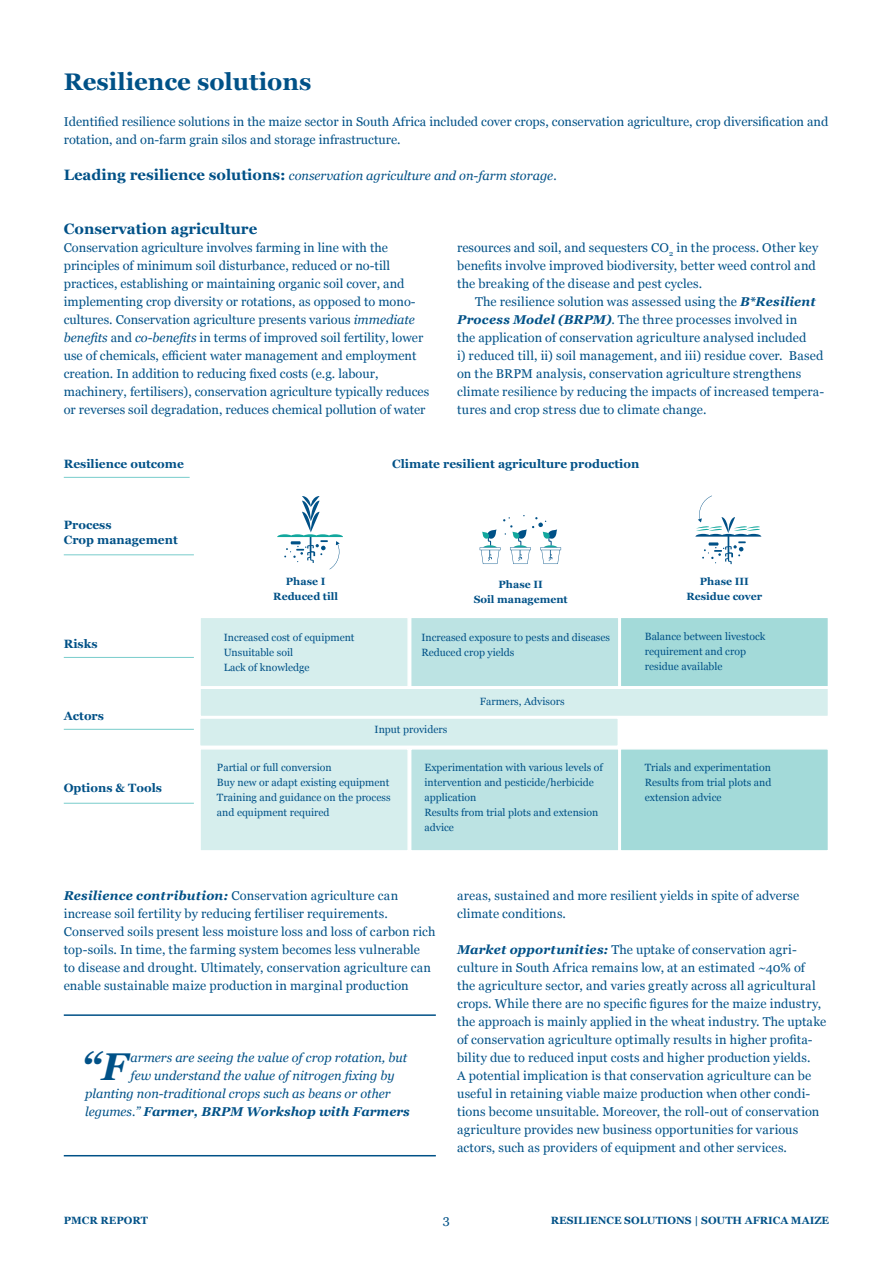
<style>
.page{position:relative;width:893px;height:1263px;background:#fff}
.page>*{position:absolute;margin:0;border:0;box-sizing:border-box;transform-origin:0 0}
.leipis{font:italic 700 38.7px "Georgia";color:#005187}
.valiotsikko_iso{font:700 24px "Georgia";color:#005187}
.leipis-2{font:700 15px "Georgia";color:#005187}
.leipis-3{font:12.75px/18px "Georgia";color:#005187}
.leipis_sis{font:12.75px/18px "Georgia";letter-spacing:.01em;color:#005187}
.leipis-4{font:italic 12.75px "Georgia";color:#005187}
.leipis-5{font:italic 700 12.75px "Georgia";color:#005187}
.leipis-6{font:700 12px "Georgia";color:#005187}
.leipis-7{font:10.5px/15px "Georgia";color:#005187}
.leipis-8{font:700 10.5px "Georgia";color:#005187}
.s1{font-weight:700;font-style:normal;font-size:15px}
.s2{font-style:italic}
.s3{font-weight:700;font-style:italic}
.s4{font-weight:400}
</style>
<div class="page">
<div style="left:199px;top:617px;width:210px;height:70px;background:#d6eeed;border:2px solid #fff"></div>
<div style="left:620px;top:617px;width:209px;height:70px;background:#a3dad9;border:2px solid #fff"></div>
<div style="left:410px;top:617px;width:210px;height:70px;background:#bce3e3;border:2px solid #fff"></div>
<div style="left:199px;top:687px;width:630px;height:30px;background:#d6eeed;border:2px solid #fff"></div>
<div style="left:199px;top:717px;width:420px;height:30px;background:#d6eeed;border:2px solid #fff"></div>
<div style="left:199px;top:748px;width:210px;height:104px;background:#d6eeed;border:2px solid #fff"></div>
<div style="left:620px;top:748px;width:209px;height:104px;background:#a3dad9;border:2px solid #fff"></div>
<div style="left:410px;top:748px;width:210px;height:104px;background:#bce3e3;border:2px solid #fff"></div>
<hr style="left:64px;top:657px;width:130px;height:1px;background:#78cccb">
<hr style="left:64px;top:554px;width:130px;height:1px;background:#78cccb">
<hr style="left:64px;top:729px;width:130px;height:1px;background:#78cccb">
<hr style="left:64px;top:803px;width:130px;height:1px;background:#78cccb">
<hr style="left:64px;top:477px;width:126px;height:1px;background:#78cccb">
<svg style="left:480px;top:515px;width:81px;height:49px"></svg>
<svg style="left:695px;top:496px;width:66px;height:68px"></svg>
<svg style="left:277px;top:496px;width:66px;height:73px"></svg>
<hr style="left:64px;top:1014px;width:372px;height:2px;background:#005187">
<hr style="left:64px;top:1155px;width:372px;height:1px;background:#005187">
<p class="valiotsikko_iso" style="left:64px;top:64px;width:249px">Resilience solutions</p>
<p class="leipis-3" style="left:64px;top:112px;width:766px">Identified resilience solutions in the maize sector in South Africa included cover crops, conservation agriculture, crop diversification and rotation, and on-farm grain silos and storage infrastructure.</p>
<p class="leipis-4" style="left:64px;top:166px;width:494px"><span class="s1">Leading resilience solutions:</span> conservation agriculture and on-farm storage.</p>
<p class="leipis-2" style="left:64px;top:218px;width:195px">Conservation agriculture</p>
<p class="leipis-3" style="left:64px;top:238px;width:367px">Conservation agriculture involves farming in line with the principles of minimum soil disturbance, reduced or no-till practices, establishing or maintaining organic soil cover, and implementing crop diversity or rotations, as opposed to mono&shy;cultures. Conservation agriculture presents various <span class="s2">immediate benefits</span> and <span class="s2">co-benefits</span> in terms of improved soil fertility, lower use of chemicals, efficient water management and employment creation. In addition to reducing fixed costs (e.g. labour, machinery, fertilisers), conservation agriculture typically reduces or reverses soil degradation, reduces chemical pollution of water</p>
<p class="leipis-3" style="left:457px;top:238px;width:363px">resources and soil, and sequesters CO<sub>2</sub> in the process. Other key benefits involve improved biodiversity, better weed control and the breaking of the disease and pest cycles.</p>
<p class="leipis_sis" style="left:457px;top:292px;width:368px;text-indent:18px">The resilience solution was assessed using the <span class="s3">B*Resilient Process Model (BRPM)</span>. The three processes involved in<br>the application of conservation agriculture analysed included<br>i) reduced till, ii) soil management, and iii) residue cover. Based on the BRPM analysis, conservation agriculture strengthens climate resilience by reducing the impacts of increased tempera&shy;tures and crop stress due to climate change.</p>
<p class="leipis-6" style="left:64px;top:455px;width:122px">Resilience outcome</p>
<p class="leipis-6" style="left:64px;top:516px;width:49px">Process</p>
<p class="leipis-6" style="left:64px;top:531px;width:116px">Crop management</p>
<p class="leipis-6" style="left:64px;top:635px;width:35px">Risks</p>
<p class="leipis-6" style="left:64px;top:707px;width:42px">Actors</p>
<p class="leipis-6" style="left:64px;top:779px;width:100px">Options &amp; Tools</p>
<p class="leipis-6" style="left:392px;top:455px;width:249px">Climate resilient agriculture production</p>
<p class="leipis-8" style="left:286px;top:573px;width:41px">Phase I</p>
<p class="leipis-8" style="left:273px;top:588px;width:66px">Reduced till</p>
<p class="leipis-7" style="left:224px;top:630px;width:132px">Increased cost of equipment</p>
<p class="leipis-7" style="left:224px;top:645px;width:71px">Unsuitable soil</p>
<p class="leipis-7" style="left:224px;top:660px;width:87px">Lack of knowledge</p>
<p class="leipis-8" style="left:499px;top:576px;width:46px">Phase II</p>
<p class="leipis-8" style="left:474px;top:591px;width:96px">Soil management</p>
<p class="leipis-7" style="left:421px;top:630px;width:190px">Increased exposure to pests and diseases</p>
<p class="leipis-7" style="left:421px;top:645px;width:95px">Reduced crop yields</p>
<p class="leipis-7" style="left:375px;top:721px;width:74px">Input providers</p>
<p class="leipis-7" style="left:480px;top:693px;width:86px">Farmers, Advisors</p>
<p class="leipis-8" style="left:700px;top:573px;width:50px">Phase III</p>
<p class="leipis-8" style="left:686px;top:588px;width:77px">Residue cover</p>
<p class="leipis-7" style="left:645px;top:628px;width:122px">Balance between livestock requirement and crop residue available</p>
<p class="leipis-7" style="left:217px;top:759px;width:116px">Partial or full conversion</p>
<p class="leipis-7" style="left:217px;top:774px;width:174px">Buy new or adapt existing equipment</p>
<p class="leipis-7" style="left:217px;top:789px;width:175px">Training and guidance on the process and equipment required</p>
<p class="leipis-7" style="left:424px;top:759px;width:180px">Experimentation with various levels of intervention and pesticide/herbicide application</p>
<p class="leipis-7" style="left:424px;top:804px;width:175px">Results from trial plots and extension advice</p>
<p class="leipis-7" style="left:645px;top:759px;width:128px">Trials and experimentation</p>
<p class="leipis-7" style="left:645px;top:774px;width:128px">Results from trial plots and extension advice</p>
<p class="leipis-3" style="left:64px;top:886px;width:373px"><span class="s3">Resilience contribution:</span> Conservation agriculture can increase soil fertility by reducing fertiliser requirements.<br>Conserved soils present less moisture loss and loss of carbon rich top-soils. In time, the farming system becomes less vulnerable<br>to disease and drought. Ultimately, conservation agriculture can enable sustainable maize production in marginal production</p>
<p class="leipis-3" style="left:457px;top:886px;width:344px">areas, sustained and more resilient yields in spite of adverse climate conditions.</p>
<p class="leipis-3" style="left:457px;top:940px;width:371px"><span class="s3">Market opportunities:</span> The uptake of conservation agri&shy;culture in South Africa remains low, at an estimated ~40% of the agriculture sector, and varies greatly across all agricultural crops. While there are no specific figures for the maize industry, the approach is mainly applied in the wheat industry. The uptake of conservation agriculture optimally results in higher profita&shy;bility due to reduced input costs and higher production yields.<br>A potential implication is that conservation agriculture can be useful in retaining viable maize production when other condi&shy;tions become unsuitable. Moreover, the roll-out of conservation agriculture provides new business opportunities for various actors, such as providers of equipment and other services.</p>
<p class="leipis" style="left:81px;top:1038px;width:48px">“F</p>
<p class="leipis-4" style="left:130px;top:1048px;width:278px">armers are seeing the value of crop rotation, but</p>
<p class="leipis-4" style="left:130px;top:1066px;width:266px">few understand the value of nitrogen fixing by</p>
<p class="leipis-4" style="left:85px;top:1084px;width:307px">planting non-traditional crops such as beans or other</p>
<p class="leipis-5" style="left:85px;top:1102px;width:326px"><span class="s4">legumes.”</span> Farmer, BRPM Workshop with Farmers</p>
<p class="leipis-8" style="left:64px;top:1212px;width:86px">PMCR REPORT</p>
<p class="leipis-3" style="left:443px;top:1210px;width:9px">3</p>
<p class="leipis-8" style="left:551px;top:1212px;width:280px">RESILIENCE SOLUTIONS | SOUTH AFRICA MAIZE</p>
</div>
